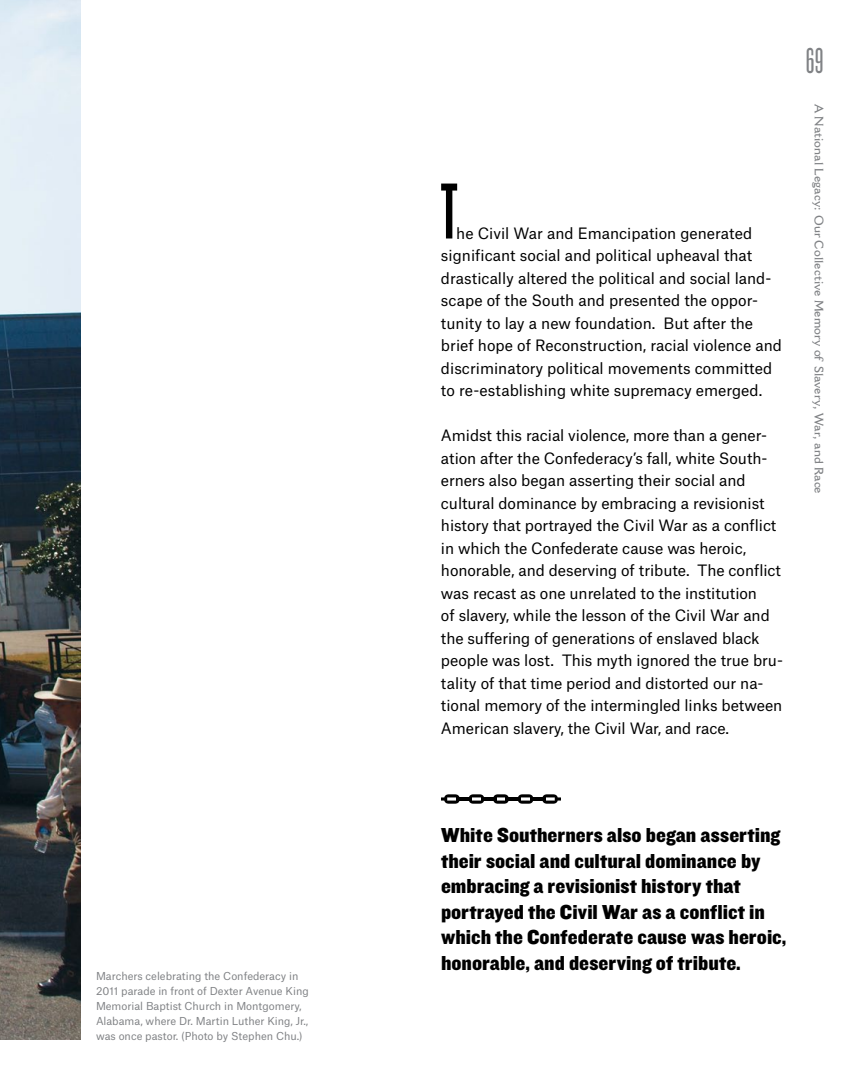
<style>
.page{position:relative;width:864px;height:1080px;background:#fff}
.page>*{position:absolute;margin:0;border:0;box-sizing:border-box;transform-origin:0 0}
.t1{font:82.5px "Knockout HTF66 Full Flyweight";color:#000}
.t2{font:37.5px "Knockout HTF26 Junior Flyweight";color:#808285}
.t3{font:21px/25.5px "Knockout HTF71 Full Middlewt";color:#000}
.t4{font:15px/22.5px "Atlas Grotesk";letter-spacing:-.005em;color:#000}
.t5{font:600 12px "Cantoria MT Std";letter-spacing:.01em;color:#808285}
.t6{font:10.5px/15px "Atlas Grotesk";color:#808285}
</style>
<div class="page">
<img style="left:0;top:0;width:81px;height:1040px">
<svg style="left:441px;top:794px;width:120px;height:10px"></svg>
<hr style="left:530px;top:797px;width:15px;height:4px;background:#000">
<p class="t6" style="left:96px;top:967px;width:214px">Marchers celebrating the Confederacy in 2011 parade in front of Dexter Avenue King Memorial Baptist Church in Montgomery, Alabama, where Dr. Martin Luther King, Jr., was once pastor. (Photo by Stephen Chu.)</p>
<h1 class="t1" style="left:441px;top:170px;width:18px">T</h1>
<p class="t4" style="left:441px;top:220px;width:343px;text-indent:15px">he Civil War and Emancipation generated significant social and political upheaval that drastically altered the political and social land&shy;scape of the South and presented the oppor&shy;tunity to lay a new foundation. But after the brief hope of Reconstruction, racial violence and discriminatory political movements committed to re-establishing white supremacy emerged.</p>
<p class="t4" style="left:441px;top:422px;width:343px">Amidst this racial violence, more than a gener&shy;ation after the Confederacy’s fall, white South&shy;erners also began asserting their social and cultural dominance by embracing a revisionist history that portrayed the Civil War as a conflict in which the Confederate cause was heroic, honorable, and deserving of tribute. The conflict was recast as one unrelated to the institution<br>of slavery, while the lesson of the Civil War and the suffering of generations of enslaved black people was lost. This myth ignored the true bru&shy;tality of that time period and distorted our na&shy;tional memory of the intermingled links between American slavery, the Civil War, and race.</p>
<h2 class="t2" style="left:806px;top:43px;width:19px">69</h2>
<p class="t5" style="left:826px;top:104px;width:391px;rotate:90deg">A National Legacy: Our Collective Memory of Slavery, War, and Race</p>
<h3 class="t3" style="left:441px;top:823px;width:347px">White Southerners also began asserting their social and cultural dominance by embracing a revisionist history that portrayed the Civil War as a conflict in which the Confederate cause was heroic, honorable, and deserving of tribute.</h3>
</div>
